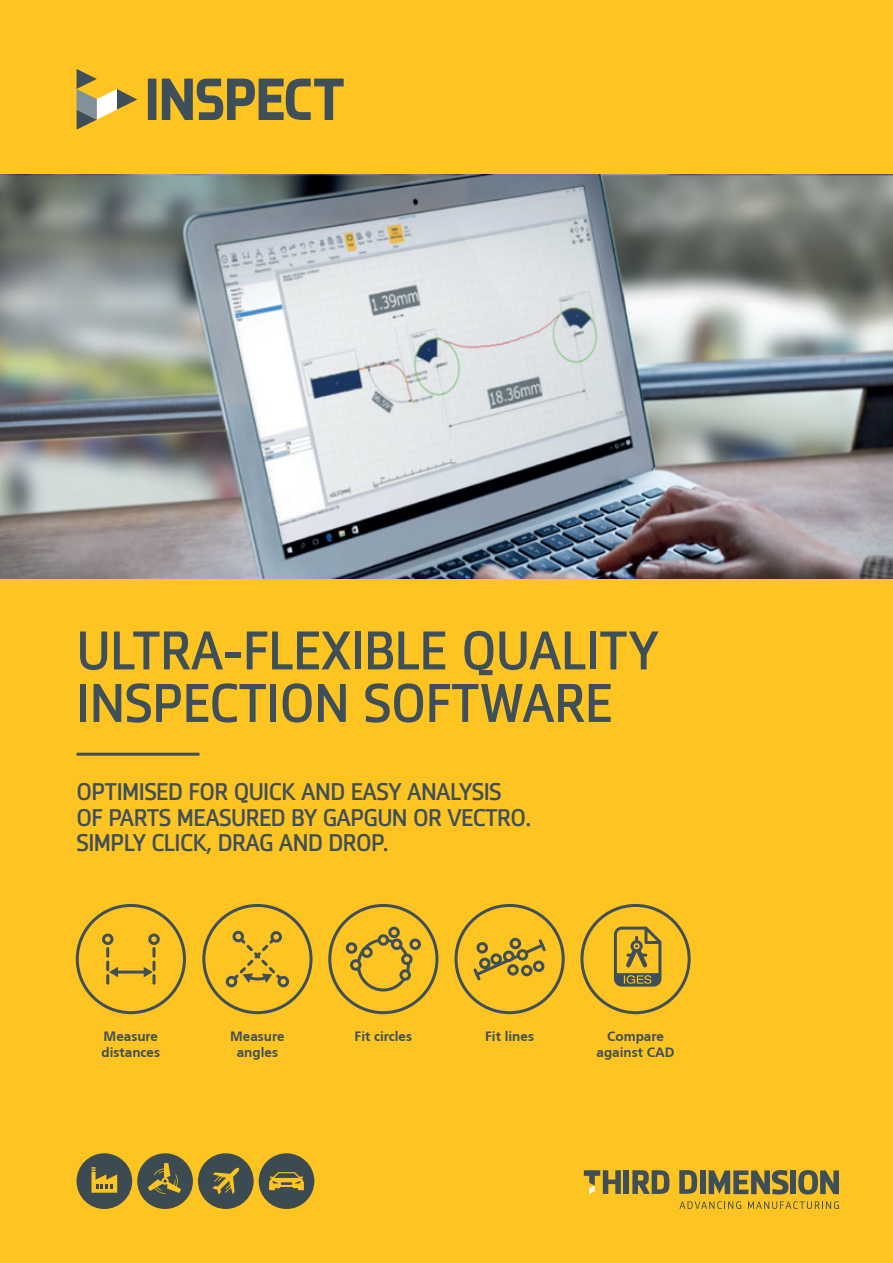
<style>
.page{position:relative;width:893px;height:1263px;background:#fec422}
.page>*{position:absolute;margin:0;border:0;box-sizing:border-box;transform-origin:0 0}
.t1{font:54px/52.5px "Zemestro Std";letter-spacing:-.01em;color:#3e4f59}
.t2{font:24px/25.5px "Zemestro Std";letter-spacing:-.025em;color:#3e4f59}
.t3{font:700 13.5px/16.2px "Frutiger CE";color:#3e4f59}
</style>
<div class="page">
<div style="left:700px;top:1170px;width:5px;height:24px;background:#3e4f59"></div>
<svg style="left:709px;top:1170px;width:79px;height:24px"></svg>
<div style="left:790px;top:1170px;width:6px;height:24px;background:#3e4f59"></div>
<svg style="left:798px;top:1170px;width:41px;height:24px"></svg>
<svg style="left:679px;top:1170px;width:18px;height:24px"></svg>
<svg style="left:584px;top:1170px;width:37px;height:24px"></svg>
<div style="left:624px;top:1170px;width:5px;height:24px;background:#3e4f59"></div>
<svg style="left:632px;top:1170px;width:37px;height:24px"></svg>
<svg style="left:679px;top:1201px;width:62px;height:8px"></svg>
<svg style="left:748px;top:1201px;width:91px;height:8px"></svg>
<svg style="left:77px;top:69px;width:60px;height:61px"></svg>
<svg style="left:148px;top:79px;width:196px;height:41px"></svg>
<hr style="left:77px;top:753px;width:123px;height:3px;background:#3e4f59">
<div style="left:76px;top:904px;width:110px;height:110px;border:3px solid #3e4f59;border-radius:50%"></div>
<div style="left:454px;top:904px;width:111px;height:110px;border:3px solid #3e4f59;border-radius:50%"></div>
<div style="left:202px;top:904px;width:110px;height:110px;border:3px solid #3e4f59;border-radius:50%"></div>
<div style="left:580px;top:904px;width:111px;height:110px;border:3px solid #3e4f59;border-radius:50%"></div>
<div style="left:328px;top:904px;width:110px;height:110px;border:3px solid #3e4f59;border-radius:50%"></div>
<svg style="left:102px;top:933px;width:58px;height:52px"></svg>
<svg style="left:226px;top:931px;width:63px;height:56px"></svg>
<svg style="left:346px;top:926px;width:75px;height:65px"></svg>
<svg style="left:473px;top:938px;width:73px;height:42px"></svg>
<svg style="left:614px;top:926px;width:47px;height:60px"></svg>
<img style="left:0;top:174px;width:893px;height:404px">
<svg style="left:77px;top:1153px;width:237px;height:56px"></svg>
<p class="t1" style="left:77px;top:624px;width:584px">ULTRA-FLEXIBLE QUALITY<br>INSPECTION SOFTWARE</p>
<p class="t2" style="left:77px;top:779px;width:456px">OPTIMISED FOR QUICK AND EASY ANALYSIS<br>OF PARTS MEASURED BY GAPGUN OR VECTRO.<br>SIMPLY CLICK, DRAG AND DROP.</p>
<p class="t3" style="left:102px;top:1028px;width:60px">Measure distances</p>
<p class="t3" style="left:355px;top:1028px;width:59px">Fit circles</p>
<p class="t3" style="left:607px;top:1028px;width:58px">Compare</p>
<p class="t3" style="left:485px;top:1028px;width:50px">Fit lines</p>
<p class="t3" style="left:230px;top:1028px;width:56px">Measure</p>
<p class="t3" style="left:237px;top:1044px;width:43px">angles</p>
<p class="t3" style="left:597px;top:1044px;width:80px">against CAD</p>
</div>
